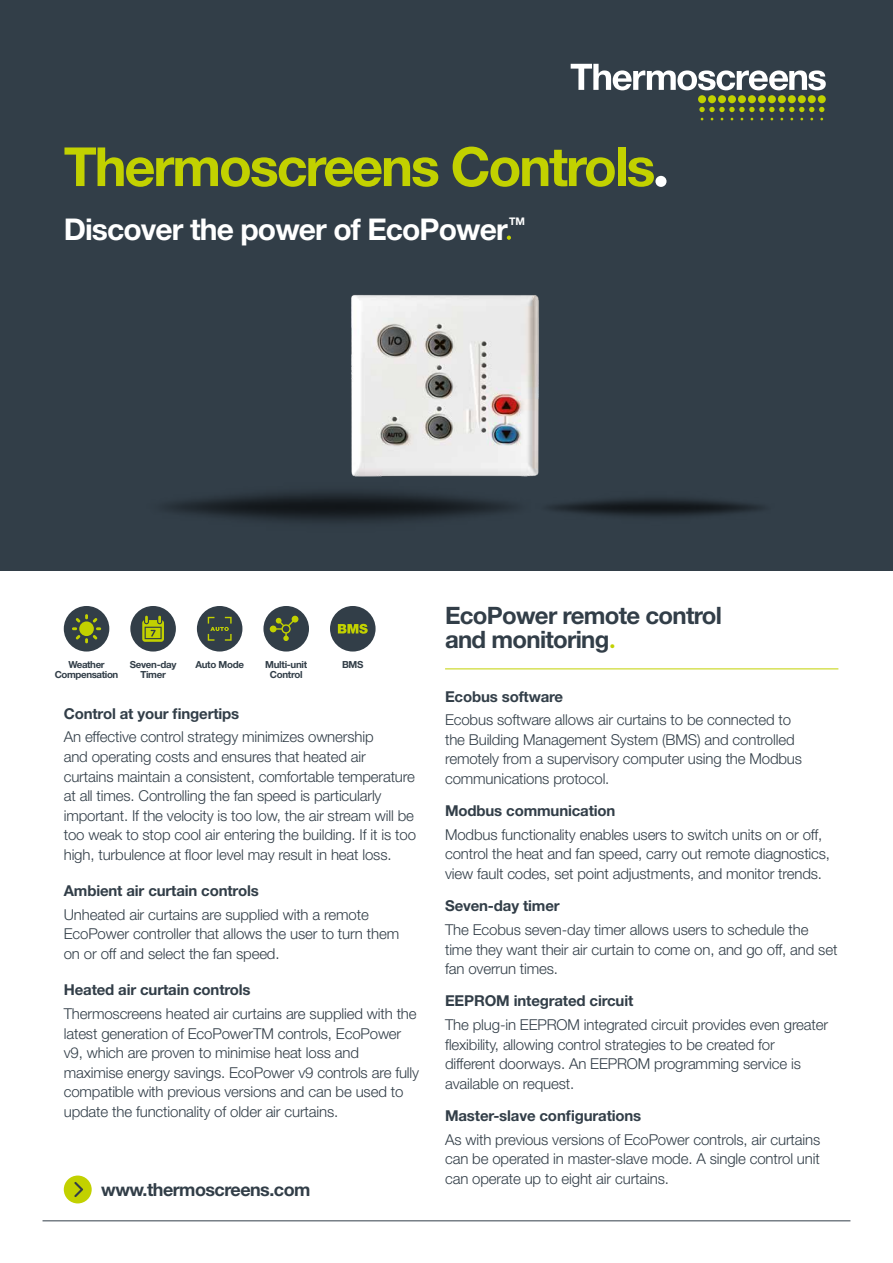
<style>
.page{position:relative;width:893px;height:1263px;background:#fff}
.page>*{position:absolute;margin:0;border:0;box-sizing:border-box;transform-origin:0 0}
.t1{font:700 54px "Helvetica Neue";letter-spacing:-.04em;color:#c2d100}
.t2{font:700 30px "Helvetica Neue";letter-spacing:-.03em;color:#fff}
.t3{font:700 24px/24px "Helvetica Neue";letter-spacing:-.03em;color:#323e48}
.t4{font:700 18px "Helvetica Neue";letter-spacing:-.03em;color:#323e48}
.t5{font:300 15px/19.5px "Helvetica Neue";letter-spacing:-.01em;color:#323e48}
.t6{font:700 15px "Helvetica Neue";letter-spacing:-.01em;color:#323e48}
.t7{font:700 10.5px "Helvetica Neue";color:#fff}
.t8{font:700 9.75px/9.8px "Helvetica Neue";letter-spacing:-.03em;color:#323e48;text-align:center}
.s1{font-family:"Helvetica Rounded LT";color:#c2d100}
</style>
<div class="page">
<div style="left:0;top:0;width:893px;height:571px;background:#323e48"></div>
<div style="left:64px;top:1175px;width:28px;height:28px;background:#c2d100;border-radius:50%"></div>
<svg style="left:74px;top:1182px;width:9px;height:15px"></svg>
<div style="left:738px;top:95px;width:8px;height:8px;background:#c1d100;border-radius:50%"></div>
<div style="left:728px;top:95px;width:8px;height:8px;background:#c1d100;border-radius:50%"></div>
<div style="left:718px;top:95px;width:8px;height:8px;background:#c1d100;border-radius:50%"></div>
<div style="left:708px;top:95px;width:8px;height:8px;background:#c1d100;border-radius:50%"></div>
<div style="left:698px;top:95px;width:8px;height:8px;background:#c1d100;border-radius:50%"></div>
<div style="left:748px;top:95px;width:8px;height:8px;background:#c1d100;border-radius:50%"></div>
<div style="left:758px;top:95px;width:8px;height:8px;background:#c1d100;border-radius:50%"></div>
<div style="left:768px;top:95px;width:8px;height:8px;background:#c1d100;border-radius:50%"></div>
<div style="left:778px;top:95px;width:8px;height:8px;background:#c1d100;border-radius:50%"></div>
<div style="left:788px;top:95px;width:8px;height:8px;background:#c1d100;border-radius:50%"></div>
<div style="left:798px;top:95px;width:8px;height:8px;background:#c1d100;border-radius:50%"></div>
<div style="left:808px;top:95px;width:8px;height:8px;background:#c1d100;border-radius:50%"></div>
<svg style="left:699px;top:107px;width:125px;height:5px"></svg>
<div style="left:818px;top:95px;width:8px;height:8px;background:#c1d100;border-radius:50%"></div>
<svg style="left:571px;top:64px;width:255px;height:26px"></svg>
<svg style="left:507px;top:236px;width:4px;height:4px"></svg>
<div style="left:655px;top:176px;width:11px;height:11px;background:#fff;border-radius:50%"></div>
<hr style="left:43px;top:1220px;width:807px;height:1px;background:#323e48">
<hr style="left:445px;top:668px;width:393px;height:1px;background:#c2d100">
<div style="left:130px;top:606px;width:46px;height:45px;background:#323e48;border-radius:50%"></div>
<div style="left:64px;top:606px;width:45px;height:45px;background:#323e48;border-radius:50%"></div>
<div style="left:263px;top:606px;width:46px;height:45px;background:#323e48;border-radius:50%"></div>
<div style="left:330px;top:606px;width:46px;height:45px;background:#323e48;border-radius:50%"></div>
<svg style="left:72px;top:614px;width:29px;height:29px"></svg>
<svg style="left:338px;top:624px;width:30px;height:10px"></svg>
<svg style="left:270px;top:616px;width:28px;height:25px"></svg>
<svg style="left:142px;top:616px;width:22px;height:26px"></svg>
<div style="left:197px;top:606px;width:45px;height:45px;background:#323e48;border-radius:50%"></div>
<svg style="left:208px;top:617px;width:24px;height:24px"></svg>
<img style="left:351px;top:294px;width:188px;height:183px">
<h1 class="t1" style="left:64px;top:133px;width:593px">Thermoscreens Controls</h1>
<h2 class="t2" style="left:64px;top:211px;width:445px">Discover the power of EcoPower</h2>
<p class="t7" style="left:509px;top:215px;width:17px">TM</p>
<p class="t8" style="left:55px;top:659px;width:65px">Weather<br>Compensation</p>
<p class="t8" style="left:195px;top:659px;width:50px">Auto Mode</p>
<p class="t8" style="left:265px;top:659px;width:43px">Multi-unit<br>Control</p>
<p class="t8" style="left:342px;top:659px;width:23px">BMS</p>
<p class="t8" style="left:130px;top:659px;width:48px">Seven-day<br>Timer</p>
<p class="t6" style="left:64px;top:704px;width:177px">Control at your fingertips</p>
<p class="t5" style="left:64px;top:727px;width:354px">An effective control strategy minimizes ownership<br>and operating costs and ensures that heated air curtains maintain a consistent, comfortable temperature at all times. Controlling the fan speed is particularly important. If the velocity is too low, the air stream will be too weak to stop cool air entering the building. If it is too high, turbulence at floor level may result in heat loss.</p>
<p class="t6" style="left:64px;top:881px;width:197px">Ambient air curtain controls</p>
<p class="t5" style="left:64px;top:904px;width:337px">Unheated air curtains are supplied with a remote<br>EcoPower controller that allows the user to turn them on or off and select the fan speed.</p>
<p class="t6" style="left:64px;top:981px;width:188px">Heated air curtain controls</p>
<p class="t5" style="left:64px;top:1003px;width:357px">Thermoscreens heated air curtains are supplied with the latest generation of EcoPowerTM controls, EcoPower v9, which are proven to minimise heat loss and maximise energy savings. EcoPower v9 controls are fully compatible with previous versions and can be used to update the functionality of older air curtains.</p>
<p class="t4" style="left:101px;top:1178px;width:211px">www.thermoscreens.com</p>
<h3 class="t3" style="left:445px;top:603px;width:279px">EcoPower remote control and monitoring<span class="s1">.</span></h3>
<p class="t6" style="left:445px;top:687px;width:120px">Ecobus software</p>
<p class="t5" style="left:445px;top:710px;width:358px">Ecobus software allows air curtains to be connected to the Building Management System (BMS) and controlled remotely from a supervisory computer using the Modbus communications protocol.</p>
<p class="t6" style="left:445px;top:802px;width:172px">Modbus communication</p>
<p class="t5" style="left:445px;top:824px;width:387px">Modbus functionality enables users to switch units on or off, control the heat and fan speed, carry out remote diagnostics, view fault codes, set point adjustments, and monitor trends.</p>
<p class="t6" style="left:445px;top:897px;width:116px">Seven-day timer</p>
<p class="t5" style="left:445px;top:919px;width:394px">The Ecobus seven-day timer allows users to schedule the time they want their air curtain to come on, and go off, and set fan overrun times.</p>
<p class="t6" style="left:445px;top:992px;width:190px">EEPROM integrated circuit</p>
<p class="t5" style="left:445px;top:1014px;width:385px">The plug-in EEPROM integrated circuit provides even greater flexibility, allowing control strategies to be created for different doorways. An EEPROM programming service is available on request.</p>
<p class="t6" style="left:445px;top:1106px;width:198px">Master-slave configurations</p>
<p class="t5" style="left:445px;top:1129px;width:377px;text-align:justify">As with previous versions of EcoPower controls, air curtains can be operated in master-slave mode. A single control unit can operate up to eight air curtains.</p>
</div>
